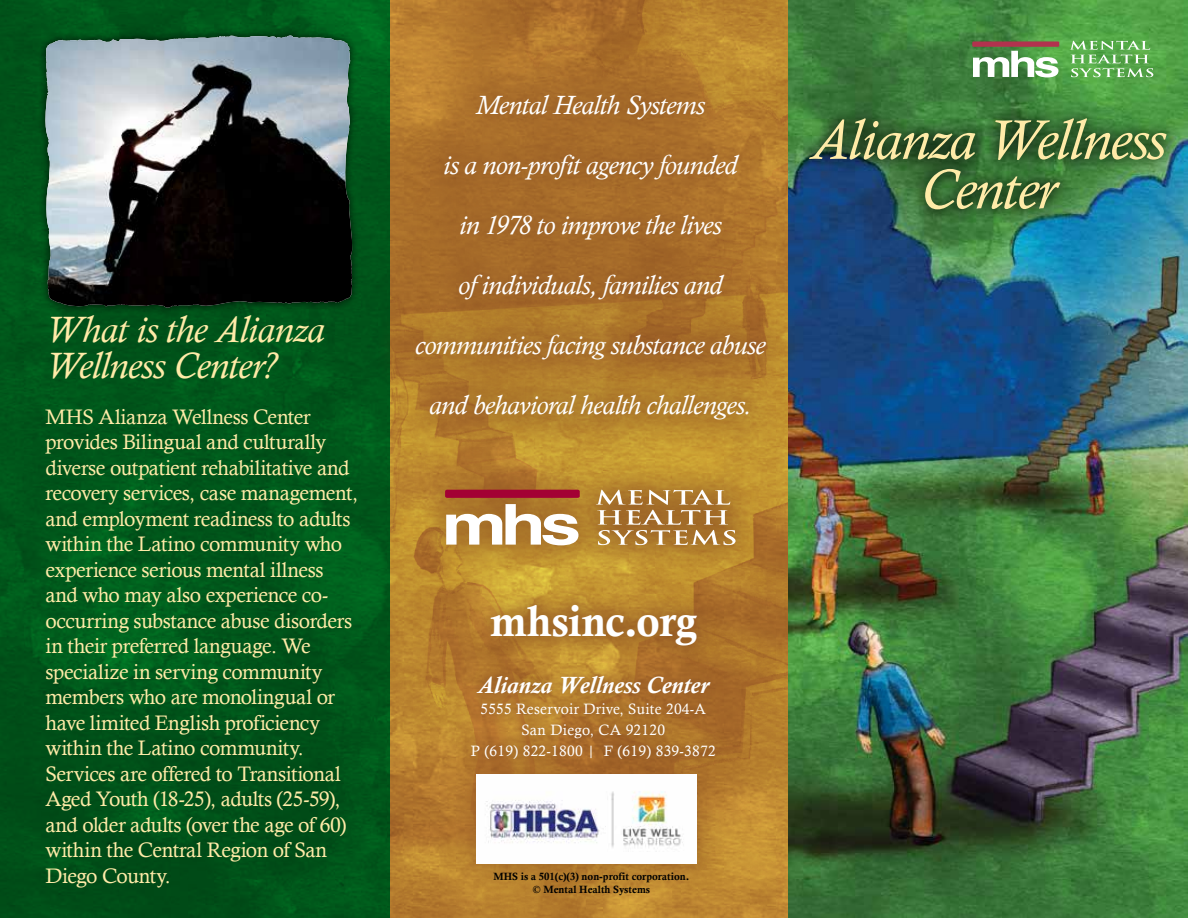
<style>
.page{position:relative;width:1188px;height:918px;background:#fff}
.page>*{position:absolute;margin:0;border:0;box-sizing:border-box;transform-origin:0 0}
.t1{font:italic 57px/49.5px "Calisto";letter-spacing:-.02em;color:#ffeba8;text-align:center}
.t2{font:43.35px "Calis MT Bol";letter-spacing:-.02em;color:#fff}
.t3{font:italic 37.5px/36px "Calisto";letter-spacing:-.015em;color:#ffeba8}
.t4{font:italic 27px "Calisto";letter-spacing:-.02em;color:#fff}
.t5{font:italic 700 24px "Calisto";letter-spacing:-.005em;color:#fff}
.t6{font:21px/25.5px "Calisto";letter-spacing:-.02em;color:#ffeba8}
.t7{font:15px/21px "Calisto";letter-spacing:.02em;color:#fff;text-align:center}
.t8{font:10.5px/12.6px "Calis MT Bol";color:#000;text-align:center}
</style>
<div class="page">
<img style="left:0;top:0;width:1188px;height:918px">
<div style="left:37px;top:28px;width:323px;height:288px;background:#000;opacity:.75"></div>
<svg style="left:43px;top:35px;width:313px;height:274px;background:#576060"></svg>
<img style="left:57px;top:36px;width:229px;height:7px">
<div style="left:447px;top:744px;width:280px;height:150px;background:#925724;opacity:.75"></div>
<img style="left:477px;top:774px;width:220px;height:90px">
<div style="left:796px;top:105px;width:385px;height:118px;background:#000;opacity:.75"></div>
<svg style="left:973px;top:51px;width:85px;height:26px"></svg>
<div style="left:972px;top:41px;width:87px;height:6px;background:#b2324e"></div>
<svg style="left:1070px;top:41px;width:83px;height:36px;background:#78ba6d"></svg>
<div style="left:374px;top:52px;width:434px;height:410px;background:#925724;opacity:.75"></div>
<div style="left:416px;top:460px;width:348px;height:114px;background:#925724;opacity:.75"></div>
<svg style="left:446px;top:504px;width:132px;height:41px"></svg>
<div style="left:445px;top:490px;width:135px;height:8px;background:#a30134;border-radius:2px"></div>
<svg style="left:596px;top:490px;width:140px;height:55px;background:#ba9159"></svg>
<div style="left:457px;top:663px;width:272px;height:110px;background:#925724;opacity:.89"></div>
<div style="left:470px;top:584px;width:248px;height:83px;background:#925724;opacity:.75"></div>
<h3 class="t3" style="left:45px;top:312px;width:281px">What is the Alianza<br>Wellness Center?</h3>
<p class="t6" style="left:45px;top:404px;width:314px">MHS Alianza Wellness Center provides Bilingual and culturally diverse outpatient rehabilitative and recovery services, case management, and employment readiness to adults within the Latino community who experience serious mental illness and who may also experience co&shy;occurring substance abuse disorders in their preferred language. We specialize in serving community members who are monolingual or have limited English proficiency within the Latino community.<br>Services are offered to Transitional Aged Youth (18-25), adults (25-59), and older adults (over the age of 60) within the Central Region of San Diego County.</p>
<p class="t4" style="left:476px;top:89px;width:231px">Mental Health Systems</p>
<p class="t4" style="left:443px;top:149px;width:296px">is a non-profit agency founded</p>
<p class="t4" style="left:459px;top:209px;width:264px">in 1978 to improve the lives</p>
<p class="t4" style="left:458px;top:269px;width:266px">of individuals, families and</p>
<p class="t4" style="left:415px;top:329px;width:352px">communities facing substance abuse</p>
<p class="t4" style="left:429px;top:389px;width:324px">and behavioral health challenges.</p>
<h1 class="t1" style="left:811px;top:115px;width:356px">Alianza Wellness<br>Center</h1>
<h2 class="t2" style="left:491px;top:596px;width:208px">mhsinc.org</h2>
<p class="t5" style="left:478px;top:672px;width:233px">Alianza Wellness Center</p>
<p class="t7" style="left:471px;top:699px;width:246px">5555 Reservoir Drive, Suite 204-A<br>San Diego, CA 92120<br>P (619) 822-1800 | F (619) 839-3872</p>
<p class="t8" style="left:494px;top:870px;width:197px">MHS is a 501(c)(3) non-profit corporation. © Mental Health Systems</p>
</div>
